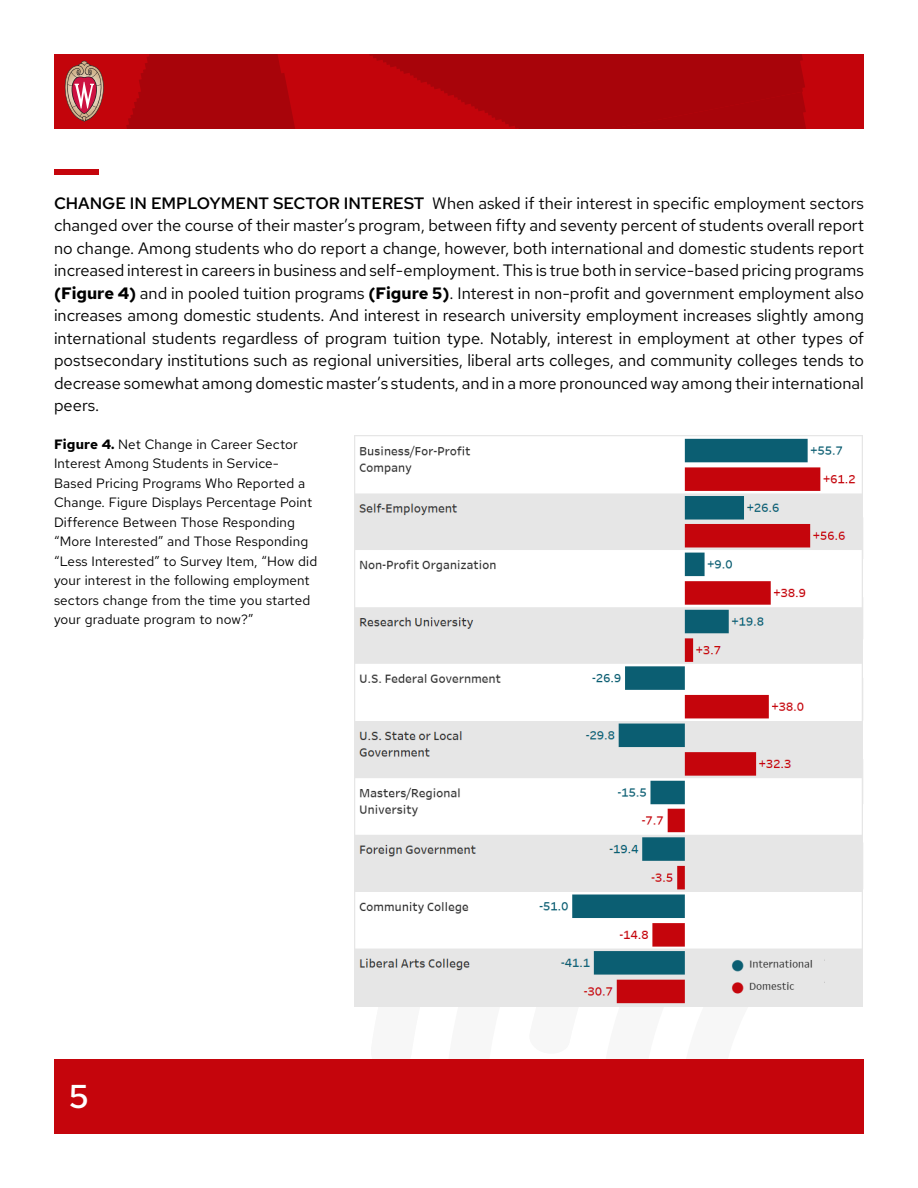
<style>
.page{position:relative;width:918px;height:1188px;background:#fff}
.page>*{position:absolute;margin:0;border:0;box-sizing:border-box;transform-origin:0 0}
.t1{font:600 33px "Red Hat Text";color:#fff}
.t2{font:16.5px/22.5px "Red Hat Text";color:#000;text-align:justify}
.t3{font:13.5px/19.5px "Red Hat Text";letter-spacing:.01em;color:#000}
.s1{font-weight:600}
.s2{font-weight:700}
</style>
<div class="page">
<svg style="left:365px;top:1006px;width:233px;height:1px"></svg>
<div style="left:54px;top:1059px;width:810px;height:75px;background:#c5050c"></div>
<img style="left:54px;top:54px;width:810px;height:75px">
<img style="left:611px;top:80px;width:253px;height:49px">
<div style="left:54px;top:170px;width:45px;height:6px;background:#c5050c"></div>
<img style="left:354px;top:435px;width:508px;height:571px">
<svg style="left:63px;top:61px;width:42px;height:61px;background:#bd5757"></svg>
<p class="t2" style="left:54px;top:191px;width:812px"><span class="s1">CHANGE IN EMPLOYMENT SECTOR INTEREST</span> When asked if their interest in specific employment sectors changed over the course of their master’s program, between fifty and seventy percent of students overall report no change. Among students who do report a change, however, both international and domestic students report increased interest in careers in business and self-employment. This is true both in service-based pricing programs <span class="s2">(Figure 4)</span> and in pooled tuition programs <span class="s2">(Figure 5)</span>. Interest in non-profit and government employment also increases among domestic students. And interest in research university employment increases slightly among international students regardless of program tuition type. Notably, interest in employment at other types of postsecondary institutions such as regional universities, liberal arts colleges, and community colleges tends to decrease somewhat among domestic master’s students, and in a more pronounced way among their international peers.</p>
<p class="t3" style="left:54px;top:434px;width:265px"><span class="s2">Figure 4.</span> Net Change in Career Sector Interest Among Students in Service-Based Pricing Programs Who Reported a Change. Figure Displays Percentage Point Difference Between Those Responding “More Interested” and Those Responding “Less Interested” to Survey Item, “How did your interest in the following employment sectors change from the time you started your graduate program to now?”</p>
<h2 class="t1" style="left:69px;top:1075px;width:21px">5</h2>
</div>
